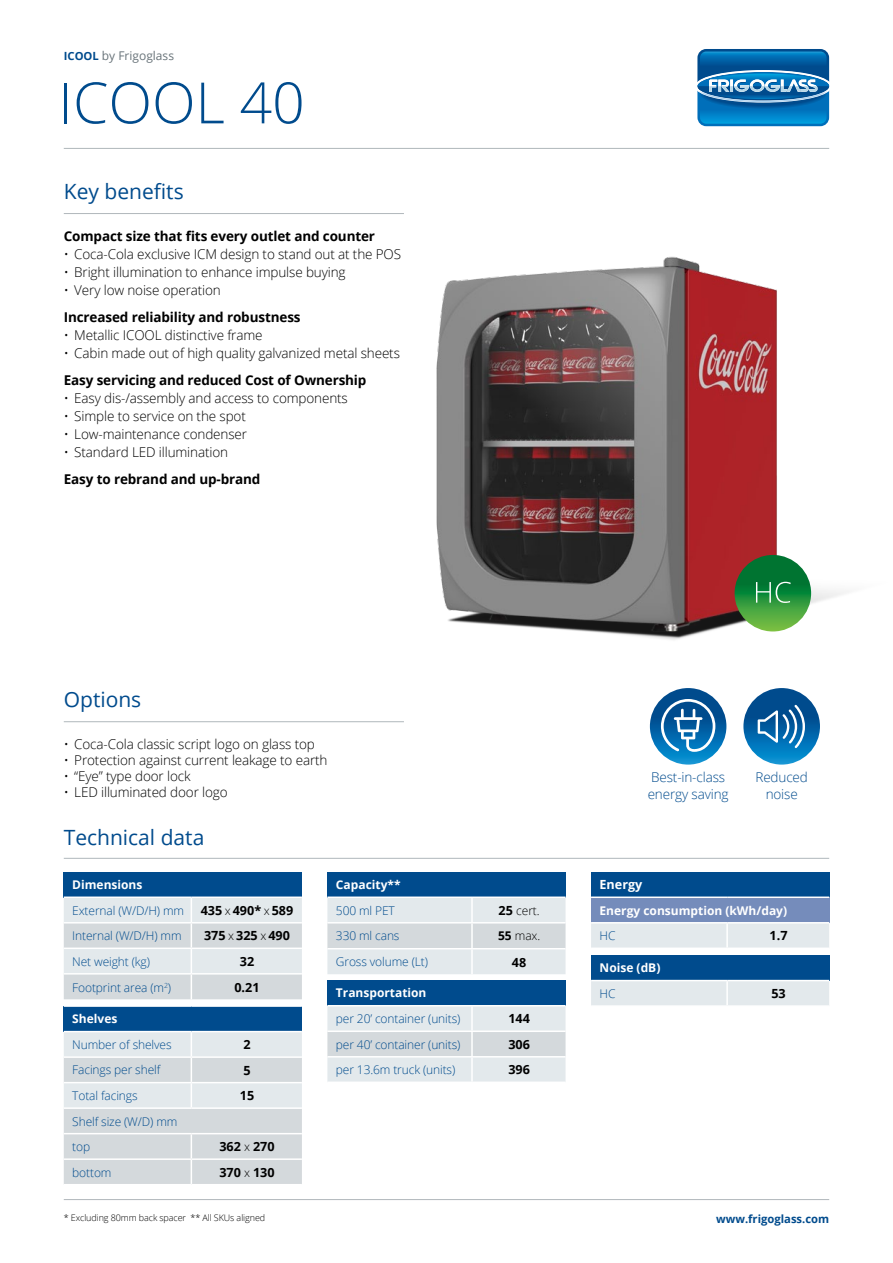
<style>
.page{position:relative;width:893px;height:1263px;background:#fff}
.page>*{position:absolute;margin:0;border:0;box-sizing:border-box;transform-origin:0 0}
.t1{font:300 57px "Open Sans";color:#004b8d}
.t2{font:21px "Open Sans";color:#004b8d}
.t3{font:300 13.5px "Open Sans";letter-spacing:-.01em;color:#000}
.t4{font:700 13.5px "Open Sans";letter-spacing:-.01em;color:#000}
.t5{font:300 13.5px/16.2px "Open Sans";letter-spacing:-.01em;color:#004b8d}
.t6{font:700 12.6px "Open Sans";color:#000}
.t7{font:700 12.6px "Open Sans";color:#fff}
.t8{font:300 12px/25.5px "Open Sans";letter-spacing:-.01em;color:#004b8d}
.t9{font:700 12px "Open Sans";color:#fff}
.t10{font:12px "Open Sans";color:#69747a}
.t11{font:300 12px "Open Sans";letter-spacing:-.01em;color:#000}
.t12{font:700 11.25px "Open Sans";color:#004b8d}
.t13{font:300 9px "Open Sans";letter-spacing:-.01em;color:#000}
.s1{font-weight:700;font-size:11.25px;color:#004b8d}
.s2{font-weight:300;font-size:12px}
.s3{font-weight:700;font-size:12.6px}
.s4{font-weight:700}
</style>
<div class="page">
<hr style="left:64px;top:1199px;width:765px;height:1px;background:#b0b7bb">
<hr style="left:64px;top:858px;width:765px;height:1px;background:#b0b7bb">
<hr style="left:64px;top:213px;width:340px;height:1px;background:#b0b7bb">
<hr style="left:64px;top:148px;width:765px;height:1px;background:#b0b7bb">
<svg style="left:695px;top:47px;width:136px;height:81px"></svg>
<svg style="left:695px;top:49px;width:136px;height:77px;background:#2780ba"></svg>
<hr style="left:64px;top:721px;width:340px;height:1px;background:#b0b7bb">
<img style="left:436px;top:256px;width:413px;height:384px">
<svg style="left:650px;top:688px;width:76px;height:77px;background:#096aaa"></svg>
<svg style="left:661px;top:699px;width:54px;height:53px"></svg>
<svg style="left:743px;top:688px;width:77px;height:77px;background:#0968a9"></svg>
<svg style="left:758px;top:705px;width:47px;height:43px"></svg>
<svg style="left:735px;top:555px;width:76px;height:76px;background:#258e39"></svg>
<svg style="left:756px;top:582px;width:35px;height:21px"></svg>
<div style="left:64px;top:872px;width:238px;height:25px;background:#004b8d"></div>
<hr style="left:64px;top:896px;width:127px;height:2px;background:#fff">
<hr style="left:191px;top:896px;width:111px;height:2px;background:#fff">
<svg style="left:64px;top:897px;width:238px;height:102px;background:#dde2e5"></svg>
<div style="left:64px;top:1006px;width:238px;height:25px;background:#004b8d"></div>
<hr style="left:64px;top:1005px;width:127px;height:2px;background:#fff">
<hr style="left:191px;top:1005px;width:111px;height:2px;background:#fff">
<svg style="left:64px;top:1031px;width:238px;height:153px;background:#dbe0e3"></svg>
<div style="left:327px;top:872px;width:239px;height:25px;background:#004b8d"></div>
<svg style="left:327px;top:898px;width:239px;height:76px;background:#dee4e7"></svg>
<hr style="left:327px;top:896px;width:145px;height:2px;background:#fff">
<hr style="left:472px;top:896px;width:94px;height:2px;background:#fff">
<hr style="left:471px;top:898px;width:2px;height:24px;background:#fff">
<hr style="left:327px;top:922px;width:145px;height:1px;background:#fff">
<hr style="left:472px;top:922px;width:94px;height:1px;background:#fff">
<hr style="left:471px;top:923px;width:2px;height:25px;background:#fff">
<hr style="left:327px;top:948px;width:145px;height:1px;background:#fff">
<hr style="left:472px;top:948px;width:94px;height:1px;background:#fff">
<hr style="left:471px;top:949px;width:2px;height:25px;background:#fff">
<div style="left:327px;top:980px;width:239px;height:26px;background:#004b8d"></div>
<svg style="left:327px;top:1006px;width:239px;height:75px;background:#dee4e7"></svg>
<hr style="left:327px;top:1005px;width:145px;height:1px;background:#fff">
<hr style="left:472px;top:1005px;width:94px;height:1px;background:#fff">
<hr style="left:471px;top:1006px;width:2px;height:24px;background:#fff">
<hr style="left:327px;top:1030px;width:145px;height:2px;background:#fff">
<hr style="left:472px;top:1030px;width:94px;height:2px;background:#fff">
<hr style="left:471px;top:1032px;width:2px;height:24px;background:#fff">
<hr style="left:327px;top:1056px;width:145px;height:1px;background:#fff">
<hr style="left:472px;top:1056px;width:94px;height:1px;background:#fff">
<hr style="left:471px;top:1057px;width:2px;height:24px;background:#fff">
<div style="left:591px;top:872px;width:238px;height:25px;background:#004b8d"></div>
<div style="left:591px;top:897px;width:238px;height:26px;background:#758cbb"></div>
<div style="left:591px;top:923px;width:238px;height:24px;background:#e3e9ec"></div>
<hr style="left:726px;top:923px;width:2px;height:24px;background:#fff">
<hr style="left:591px;top:896px;width:136px;height:2px;background:#fff">
<hr style="left:727px;top:896px;width:102px;height:2px;background:#fff">
<hr style="left:591px;top:922px;width:136px;height:1px;background:#fff">
<hr style="left:727px;top:922px;width:102px;height:1px;background:#fff">
<div style="left:591px;top:955px;width:238px;height:25px;background:#004b8d"></div>
<div style="left:591px;top:981px;width:238px;height:24px;background:#e3e9ec"></div>
<hr style="left:726px;top:981px;width:2px;height:24px;background:#fff">
<p class="t10" style="left:64px;top:48px;width:112px"><span class="s1">ICOOL</span> by Frigoglass</p>
<h1 class="t1" style="left:59px;top:64px;width:248px">ICOOL 40</h1>
<h2 class="t2" style="left:64px;top:177px;width:121px">Key benefits</h2>
<p class="t4" style="left:64px;top:226px;width:313px">Compact size that fits every outlet and counter</p>
<p class="t3" style="left:64px;top:245px;width:339px">• Coca-Cola exclusive ICM design to stand out at the POS</p>
<p class="t3" style="left:64px;top:263px;width:283px">• Bright illumination to enhance impulse buying</p>
<p class="t3" style="left:64px;top:281px;width:159px">• Very low noise operation</p>
<p class="t4" style="left:64px;top:307px;width:238px">Increased reliability and robustness</p>
<p class="t3" style="left:64px;top:326px;width:200px">• Metallic ICOOL distinctive frame</p>
<p class="t3" style="left:64px;top:344px;width:338px">• Cabin made out of high quality galvanized metal sheets</p>
<p class="t4" style="left:64px;top:370px;width:304px">Easy servicing and reduced Cost of Ownership</p>
<p class="t3" style="left:64px;top:389px;width:286px">• Easy dis-/assembly and access to components</p>
<p class="t3" style="left:64px;top:407px;width:184px">• Simple to service on the spot</p>
<p class="t3" style="left:64px;top:425px;width:185px">• Low-maintenance condenser</p>
<p class="t3" style="left:64px;top:443px;width:166px">• Standard LED illumination</p>
<p class="t4" style="left:64px;top:469px;width:198px">Easy to rebrand and up-brand</p>
<h2 class="t2" style="left:64px;top:685px;width:79px">Options</h2>
<p class="t3" style="left:64px;top:734px;width:253px">• Coca-Cola classic script logo on glass top</p>
<p class="t3" style="left:64px;top:751px;width:265px">• Protection against current leakage to earth</p>
<p class="t3" style="left:64px;top:767px;width:128px">• “Eye” type door lock</p>
<p class="t3" style="left:64px;top:783px;width:165px">• LED illuminated door logo</p>
<h2 class="t2" style="left:64px;top:823px;width:142px">Technical data</h2>
<p class="t9" style="left:72px;top:876px;width:72px">Dimensions</p>
<p class="t8" style="left:72px;top:897px;width:113px">External (W/D/H) mm</p>
<p class="t6" style="left:201px;top:901px;width:94px">435 <span class="s2">x</span> 490* <span class="s2">x</span> 589</p>
<p class="t8" style="left:72px;top:923px;width:111px">Internal (W/D/H) mm</p>
<p class="t6" style="left:204px;top:927px;width:87px">375 <span class="s2">x</span> 325 <span class="s2">x</span> 490</p>
<p class="t8" style="left:72px;top:948px;width:79px">Net weight (kg)</p>
<p class="t6" style="left:240px;top:952px;width:16px">32</p>
<p class="t8" style="left:72px;top:974px;width:100px">Footprint area (m<sup>2</sup>)</p>
<p class="t6" style="left:234px;top:978px;width:27px">0.21</p>
<p class="t9" style="left:72px;top:1010px;width:47px">Shelves</p>
<p class="t8" style="left:72px;top:1031px;width:101px">Number of shelves</p>
<p class="t6" style="left:243px;top:1036px;width:9px">2</p>
<p class="t8" style="left:72px;top:1057px;width:90px">Facings per shelf</p>
<p class="t6" style="left:243px;top:1061px;width:9px">5</p>
<p class="t8" style="left:72px;top:1082px;width:67px">Total facings</p>
<p class="t6" style="left:240px;top:1087px;width:16px">15</p>
<p class="t8" style="left:72px;top:1108px;width:107px">Shelf size (W/D) mm top</p>
<p class="t6" style="left:219px;top:1138px;width:57px">362 <span class="s2">x</span> 270</p>
<p class="t8" style="left:72px;top:1159px;width:41px">bottom</p>
<p class="t6" style="left:219px;top:1163px;width:57px">370 <span class="s2">x</span> 130</p>
<p class="t9" style="left:336px;top:876px;width:66px">Capacity**</p>
<p class="t8" style="left:336px;top:897px;width:60px">500 ml PET</p>
<p class="t11" style="left:499px;top:902px;width:43px"><span class="s3">25</span> cert.</p>
<p class="t8" style="left:336px;top:923px;width:65px">330 ml cans</p>
<p class="t11" style="left:498px;top:928px;width:44px"><span class="s4">55</span> max.</p>
<p class="t8" style="left:336px;top:949px;width:94px">Gross volume (Lt)</p>
<p class="t6" style="left:512px;top:953px;width:16px">48</p>
<p class="t9" style="left:336px;top:984px;width:92px">Transportation</p>
<p class="t8" style="left:336px;top:1006px;width:126px">per 20’ container (units)</p>
<p class="t6" style="left:508px;top:1010px;width:23px">144</p>
<p class="t8" style="left:336px;top:1031px;width:126px">per 40’ container (units)</p>
<p class="t6" style="left:508px;top:1035px;width:23px">306</p>
<p class="t8" style="left:336px;top:1057px;width:121px">per 13.6m truck (units)</p>
<p class="t6" style="left:508px;top:1061px;width:23px">396</p>
<p class="t13" style="left:64px;top:1211px;width:203px">* Excluding 80mm back spacer ** All SKUs aligned</p>
<p class="t5" style="left:648px;top:769px;width:82px">Best-in-class energy saving</p>
<p class="t5" style="left:755px;top:769px;width:54px;text-align:center">Reduced noise</p>
<p class="t7" style="left:600px;top:875px;width:44px">Energy</p>
<p class="t9" style="left:600px;top:902px;width:189px">Energy consumption (kWh/day)</p>
<p class="t8" style="left:600px;top:923px;width:17px">HC</p>
<p class="t6" style="left:769px;top:927px;width:19px">1.7</p>
<p class="t9" style="left:600px;top:959px;width:62px">Noise (dB)</p>
<p class="t8" style="left:600px;top:980px;width:17px">HC</p>
<p class="t6" style="left:771px;top:985px;width:16px">53</p>
<p class="t12" style="left:716px;top:1211px;width:115px">www.frigoglass.com</p>
</div>
